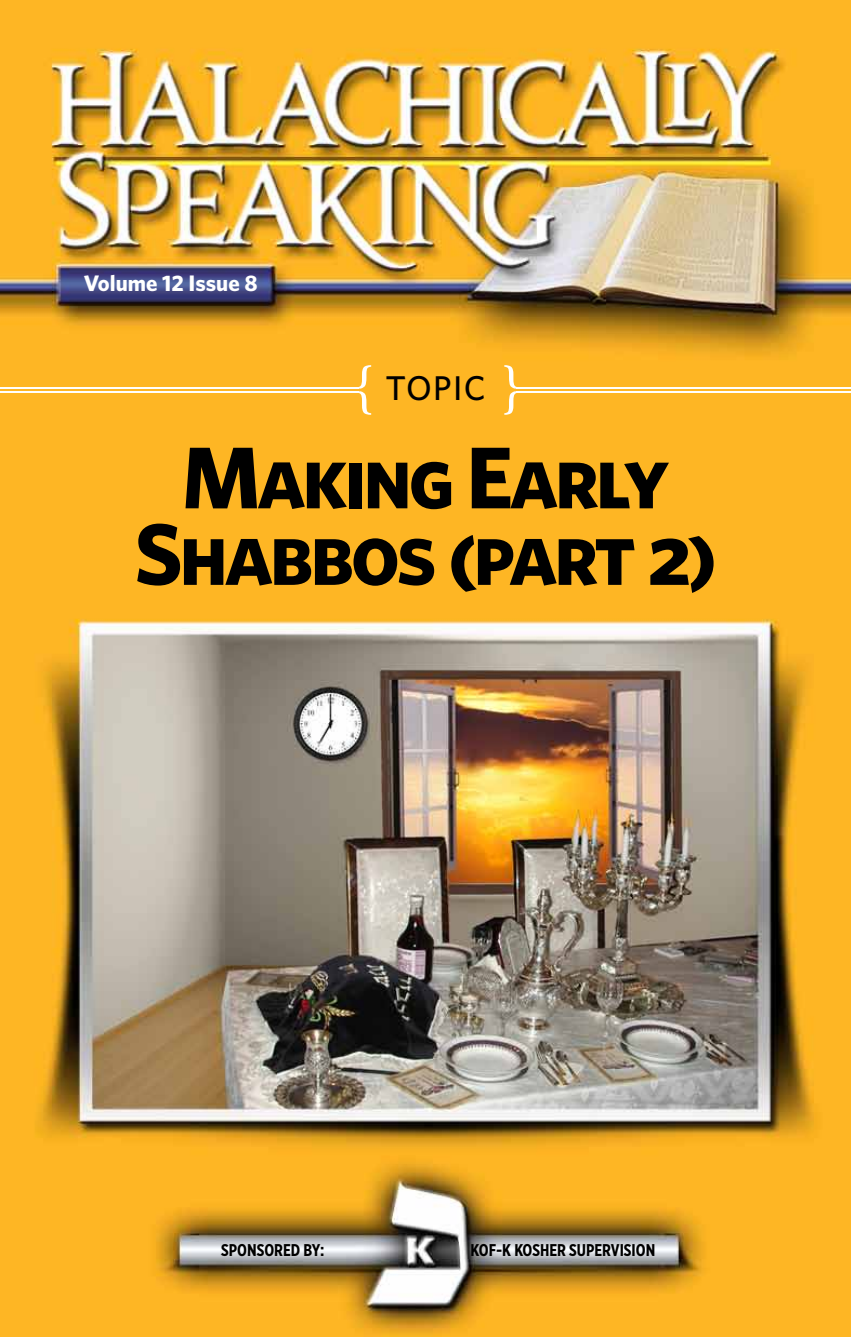
<style>
.page{position:relative;width:851px;height:1337px;background:#fff}
.page>*{position:absolute;margin:0;border:0;box-sizing:border-box;transform-origin:0 0}
.t1{font:87.75px/76.5px "Whitney Bold SC";letter-spacing:-.04em;color:#000;text-align:center}
.t2{font:34.43px "Whitney Medium SC";letter-spacing:.04em;color:#000}
.t3{font:700 22.5px "Whitney";color:#fff}
.t4{font:700 17.1px "Gotham X Narrow";color:#000}
</style>
<div class="page">
<img style="left:0;top:0;width:850px;height:1336px">
<svg style="left:356px;top:365px;width:15px;height:50px"></svg>
<hr style="left:0;top:387px;width:358px;height:1px;background:#fff">
<hr style="left:0;top:391px;width:358px;height:1px;background:#fff">
<svg style="left:504px;top:365px;width:15px;height:50px"></svg>
<hr style="left:517px;top:387px;width:333px;height:1px;background:#fff">
<hr style="left:517px;top:391px;width:333px;height:1px;background:#fff">
<h3 class="t3" style="left:84px;top:269px;width:175px">Volume 12 Issue 8</h3>
<h2 class="t2" style="left:385px;top:368px;width:102px">TOPIC</h2>
<h1 class="t1" style="left:134px;top:437px;width:584px">Making Early<br>Shabbos (part 2)</h1>
<p class="t4" style="left:221px;top:1239px;width:105px">SPONSORED BY:</p>
<p class="t4" style="left:470px;top:1239px;width:186px">KOF-K KOSHER SUPERVISION</p>
</div>
